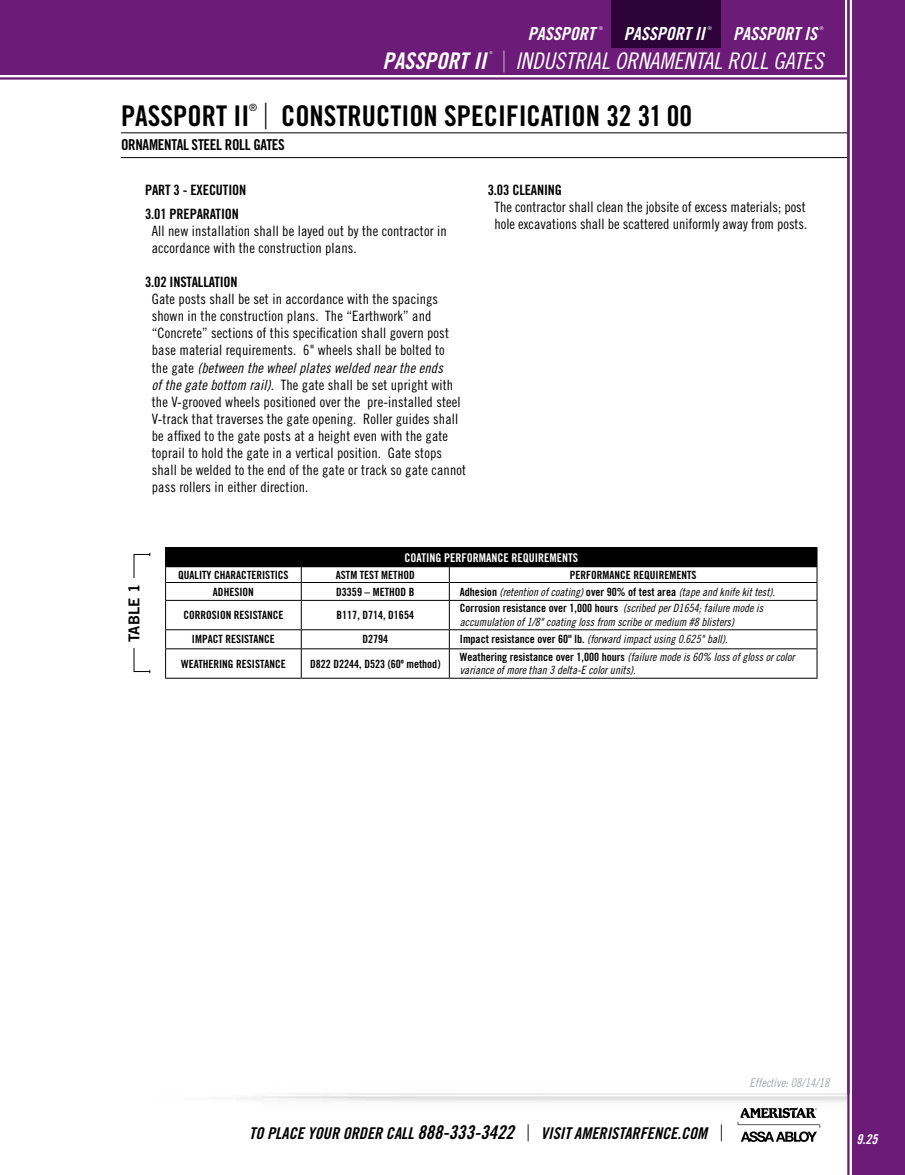
<style>
.page{position:relative;width:905px;height:1175px;background:#fff}
.page>*{position:absolute;margin:0;border:0;box-sizing:border-box;transform-origin:0 0}
.t1{font:28.5px "Trade Gothic LT Std Bd Cn 20";color:#000}
.t2{font:22.95px "Trade Gothic LT Std Cn 18 Obl";color:#fff}
.t3{font:22.95px "Trade Gothic LT Std Bd Cn 20 Obl";color:#fff}
.t4{font:18px "Trade Gothic LT Std Bd Cn 20 Obl";color:#fff}
.t5{font:16.2px "Trade Gothic LT Std Bd Cn 20 Obl";color:#000}
.t6{font:15px "Trade Gothic LT Std Bd Cn 20";letter-spacing:-.02em;color:#000}
.t7{font:15px "Trade Gothic LT Std Bd 2";color:#000}
.t8{font:14.25px/17.1px "Trade Gothic LT Std Cn 18";letter-spacing:.01em;color:#000}
.t9{font:14.25px/23.9px "Trade Gothic LT Std Bd Cn 20";letter-spacing:-.01em;color:#000}
.t10{font:14.25px "Trade Gothic LT Std Cn 18 Obl";letter-spacing:.01em;color:#000}
.t11{font:13.5px "Trade Gothic LT Std Bd Cn 20 Obl";color:#fff}
.t12{font:12px "Trade Gothic LT Std Bd Cn 20";color:#fff}
.t13{font:12px "Trade Gothic LT Std Cn 18 Obl";color:#a7a9ac}
.t14{font:11.4px/13.6px "Trade Gothic LT Std Cn 18 Obl";color:#000}
.t15{font:11.4px "Trade Gothic LT Std Bd Cn 20";color:#000}
.t16{font:9.9px "Trade Gothic LT Std";color:#000}
.t17{font:300 5.25px "Trade Gothic LT Std";color:#fff}
.t18{font:300 4.05px "Trade Gothic LT Std";color:#fff}
.s1{font-family:"Trade Gothic LT Std";font-weight:300;font-size:29.4px}
.s2{font-family:"Trade Gothic LT Std";font-weight:300;font-size:36px}
.s3{font-family:"Trade Gothic LT Std Cn 18"}
.s4{font-family:"Trade Gothic LT Std Cn 18 Obl"}
.s5{font-family:"Trade Gothic LT Std Bd Cn 20"}
.s6{font-size:18.9px}
.s7{font-family:"Trade Gothic LT Std";font-weight:300;font-size:22.65px}
</style>
<div class="page">
<hr style="left:121px;top:132px;width:727px;height:1px;background:#000">
<hr style="left:121px;top:157px;width:727px;height:1px;background:#000">
<div style="left:166px;top:547px;width:651px;height:20px;background:#000"></div>
<hr style="left:165px;top:547px;width:136px;height:1px;background:#000">
<hr style="left:165px;top:582px;width:136px;height:1px;background:#000">
<hr style="left:301px;top:582px;width:148px;height:1px;background:#000">
<hr style="left:449px;top:582px;width:368px;height:1px;background:#000">
<hr style="left:165px;top:600px;width:136px;height:1px;background:#000">
<hr style="left:301px;top:600px;width:148px;height:1px;background:#000">
<hr style="left:449px;top:600px;width:368px;height:1px;background:#000">
<hr style="left:165px;top:629px;width:136px;height:1px;background:#000">
<hr style="left:301px;top:629px;width:148px;height:1px;background:#000">
<hr style="left:449px;top:629px;width:368px;height:1px;background:#000">
<hr style="left:165px;top:648px;width:136px;height:1px;background:#000">
<svg style="left:165px;top:548px;width:1px;height:130px"></svg>
<hr style="left:301px;top:648px;width:148px;height:1px;background:#000">
<svg style="left:301px;top:567px;width:1px;height:111px"></svg>
<hr style="left:449px;top:648px;width:368px;height:1px;background:#000">
<svg style="left:449px;top:567px;width:1px;height:111px"></svg>
<svg style="left:816px;top:567px;width:1px;height:111px"></svg>
<hr style="left:165px;top:678px;width:136px;height:1px;background:#000">
<hr style="left:301px;top:678px;width:148px;height:1px;background:#000">
<hr style="left:449px;top:678px;width:368px;height:1px;background:#000">
<div style="left:0;top:0;width:845px;height:75px;background:#6c1b78"></div>
<hr style="left:0;top:77px;width:847px;height:3px;background:#6c1b78">
<div style="left:611px;top:0;width:109px;height:48px;background:#2d0238"></div>
<img style="left:236px;top:1093px;width:610px;height:49px">
<svg style="left:846px;top:0;width:4px;height:1174px"></svg>
<div style="left:852px;top:0;width:52px;height:1174px;background:#6c1b78"></div>
<svg style="left:737px;top:1107px;width:83px;height:34px"></svg>
<p class="t4" style="left:527px;top:23px;width:68px">PASSPORT</p>
<p class="t17" style="left:598px;top:25px;width:6px">®</p>
<p class="t4" style="left:624px;top:23px;width:82px">PASSPORT II</p>
<p class="t17" style="left:707px;top:25px;width:6px">®</p>
<p class="t4" style="left:733px;top:23px;width:85px">PASSPORT IS</p>
<p class="t17" style="left:819px;top:25px;width:6px">®</p>
<h2 class="t3" style="left:382px;top:47px;width:105px">PASSPORT II</h2>
<p class="t18" style="left:489px;top:51px;width:5px">®</p>
<h2 class="t2" style="left:502px;top:47px;width:322px"><span class="s1">|</span> INDUSTRIAL ORNAMENTAL ROLL GATES</h2>
<h1 class="t1" style="left:121px;top:98px;width:130px">PASSPORT II</h1>
<p class="t16" style="left:249px;top:101px;width:9px">®</p>
<h1 class="t1" style="left:263px;top:98px;width:430px"><span class="s2">|</span> CONSTRUCTION SPECIFICATION 32 31 00</h1>
<p class="t6" style="left:121px;top:136px;width:165px">ORNAMENTAL STEEL ROLL GATES</p>
<p class="t9" style="left:145px;top:178px;width:103px">PART 3 - EXECUTION<br>3.01 PREPARATION</p>
<p class="t8" style="left:152px;top:222px;width:296px">All new installation shall be layed out by the contractor in accordance with the construction plans.</p>
<p class="t9" style="left:145px;top:270px;width:94px">3.02 INSTALLATION</p>
<p class="t8" style="left:152px;top:290px;width:299px">Gate posts shall be set in accordance with the spacings shown in the construction plans. The “Earthwork” and “Concrete” sections of this specification shall govern post base material requirements. 6" wheels shall be bolted to</p>
<p class="t10" style="left:152px;top:359px;width:293px"><span class="s3">the gate</span> (between the wheel plates welded near the ends</p>
<p class="t8" style="left:152px;top:376px;width:316px"><span class="s4">of the gate bottom rail).</span> The gate shall be set upright with the V-grooved wheels positioned over the pre-installed steel V-track that traverses the gate opening. Roller guides shall be affixed to the gate posts at a height even with the gate toprail to hold the gate in a vertical position. Gate stops shall be welded to the end of the gate or track so gate cannot pass rollers in either direction.</p>
<p class="t9" style="left:487px;top:178px;width:76px">3.03 CLEANING</p>
<p class="t8" style="left:494px;top:198px;width:314px">The contractor shall clean the jobsite of excess materials; post hole excavations shall be scattered uniformly away from posts.</p>
<p class="t7" style="left:125px;top:642px;width:59px;rotate:-90deg">TABLE 1</p>
<p class="t12" style="left:404px;top:550px;width:175px">COATING PERFORMANCE REQUIREMENTS</p>
<p class="t15" style="left:178px;top:567px;width:112px">QUALITY CHARACTERISTICS</p>
<p class="t15" style="left:336px;top:567px;width:80px">ASTM TEST METHOD</p>
<p class="t15" style="left:569px;top:567px;width:128px">PERFORMANCE REQUIREMENTS</p>
<p class="t15" style="left:213px;top:584px;width:42px">ADHESION</p>
<p class="t15" style="left:336px;top:584px;width:80px">D3359 – METHOD B</p>
<p class="t14" style="left:460px;top:585px;width:317px"><span class="s5">Adhesion</span> (retention of coating) <span class="s5">over 90% of test area</span> (tape and knife kit test).</p>
<p class="t15" style="left:183px;top:608px;width:102px">CORROSION RESISTANCE</p>
<p class="t15" style="left:336px;top:608px;width:79px">B117, D714, D1654</p>
<p class="t15" style="left:460px;top:601px;width:305px">Corrosion resistance over 1,000 hours <span class="s4">(scribed per D1654; failure mode is</span></p>
<p class="t14" style="left:460px;top:615px;width:276px">accumulation of 1/8" coating loss from scribe or medium #8 blisters)</p>
<p class="t15" style="left:192px;top:632px;width:84px">IMPACT RESISTANCE</p>
<p class="t15" style="left:362px;top:632px;width:27px">D2794</p>
<p class="t14" style="left:460px;top:632px;width:269px"><span class="s5">Impact resistance over 60" lb.</span> (forward impact using 0.625" ball).</p>
<p class="t15" style="left:181px;top:656px;width:106px">WEATHERING RESISTANCE</p>
<p class="t15" style="left:310px;top:656px;width:132px">D822 D2244, D523 (60o method)</p>
<p class="t14" style="left:460px;top:650px;width:336px"><span class="s5">Weathering resistance over 1,000 hours</span> (failure mode is 60% loss of gloss or color variance of more than 3 delta-E color units).</p>
<p class="t13" style="left:749px;top:1075px;width:81px">Effective: 08/14/18</p>
<p class="t5" style="left:249px;top:1123px;width:476px">TO PLACE YOUR ORDER CALL <span class="s6">888-333-3422</span> <span class="s7">|</span> VISIT AMERISTARFENCE.COM <span class="s7">|</span></p>
<p class="t11" style="left:856px;top:1131px;width:22px">9.25</p>
</div>
